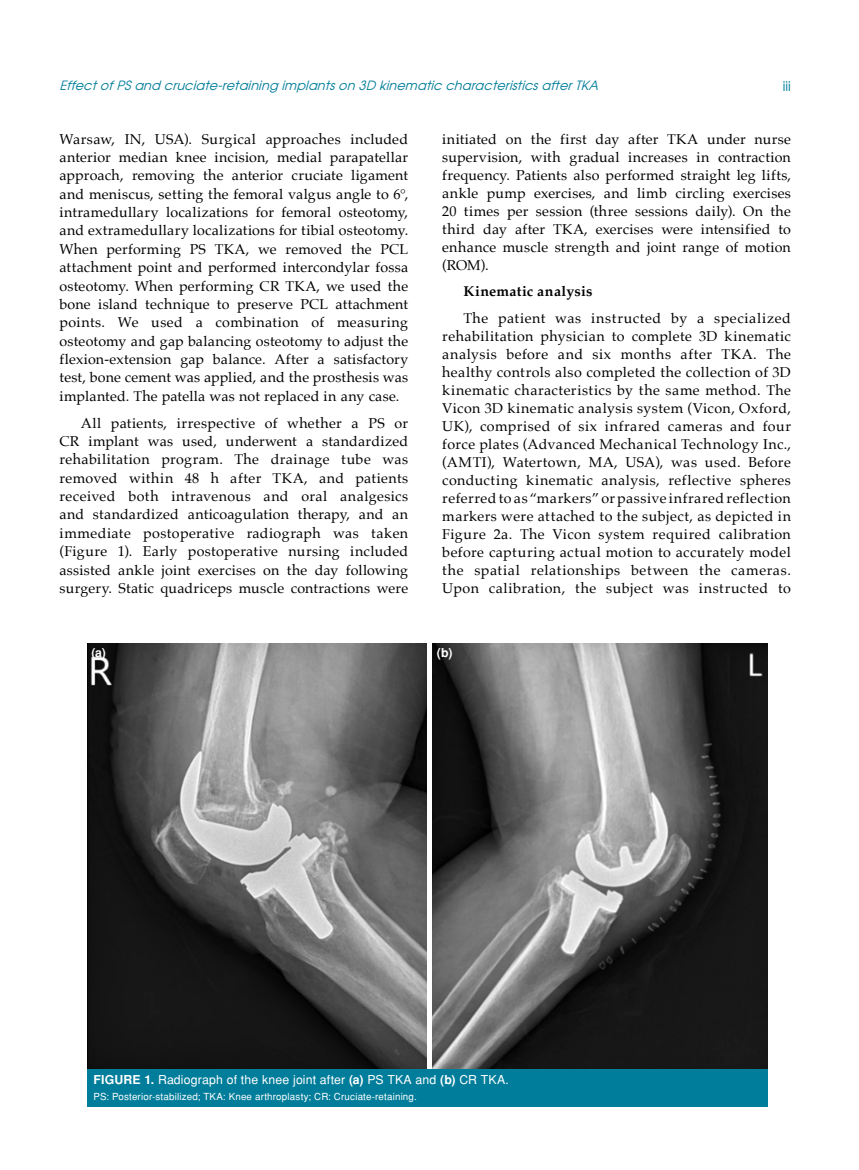
<style>
.page{position:relative;width:859px;height:1170px;background:#fff}
.page>*{position:absolute;margin:0;border:0;box-sizing:border-box;transform-origin:0 0}
.t1{font:14.25px/18.3px "Palatino";letter-spacing:.02em;color:#000;text-align:justify}
.t2{font:700 14.25px "Palatino";letter-spacing:.025em;color:#000}
.t3{font:13.5px "Avant Garde Tr";color:#007d9a}
.t4{font:italic 12.75px "Avant Garde Tr";color:#007d9a}
.t5{font:12.3px "Helvetica Normal Tr";letter-spacing:.01em;color:#fff}
.t6{font:700 12.3px "Helvetica Tr";color:#fff}
.t7{font:9.75px "Helvetica Normal Tr";letter-spacing:.02em;color:#fff}
.s1{font-family:"Helvetica Tr";font-weight:700}
</style>
<div class="page">
<img style="left:87px;top:643px;width:681px;height:427px">
<hr style="left:428px;top:642px;width:4px;height:429px;background:#fff">
<div style="left:87px;top:1068px;width:680px;height:38px;background:#007d9a"></div>
<p class="t4" style="left:60px;top:78px;width:544px">EffectofPSand cruciate-retaining implantson 3D kinematic characteristicsafterTKA</p>
<p class="t3" style="left:783px;top:77px;width:10px">iii</p>
<p class="t1" style="left:60px;top:129px;width:350px">Warsaw, IN, USA). Surgical approaches included anterior median knee incision, medial parapatellar approach, removing the anterior cruciate ligament and meniscus, setting the femoral valgus angle to 6°, intramedullary localizations for femoral osteotomy, and extramedullary localizations for tibial osteotomy.<br>When performing PS TKA, we removed the PCL attachment point and performed intercondylar fossa osteotomy. When performing CR TKA, we used the bone island technique to preserve PCL attachment points. We used a combination of measuring osteotomy and gap balancing osteotomy to adjust the flexion-extension gap balance. After a satisfactory test, bone cement was applied, and the prosthesis was implanted. The patella was not replaced in any case.</p>
<p class="t1" style="left:60px;top:413px;width:350px;text-indent:21px">All patients, irrespective of whether a PS or CR implant was used, underwent a standardized rehabilitation program. The drainage tube was removed within 48 h after TKA, and patients received both intravenous and oral analgesics and standardized anticoagulation therapy, and an immediate postoperative radiograph was taken (Figure 1). Early postoperative nursing included assisted ankle joint exercises on the day following surgery. Static quadriceps muscle contractions were</p>
<p class="t1" style="left:442px;top:130px;width:350px">initiated on the first day after TKA under nurse supervision, with gradual increases in contraction frequency. Patients also performed straight leg lifts, ankle pump exercises, and limb circling exercises 20 times per session (three sessions daily). On the third day after TKA, exercises were intensified to enhance muscle strength and joint range of motion (ROM).</p>
<p class="t2" style="left:463px;top:279px;width:130px">Kinematic analysis</p>
<p class="t1" style="left:442px;top:309px;width:350px;text-indent:21px">The patient was instructed by a specialized rehabilitation physician to complete 3D kinematic analysis before and six months after TKA. The healthy controls also completed the collection of 3D kinematic characteristics by the same method. The Vicon 3D kinematic analysis system (Vicon, Oxford, UK), comprised of six infrared cameras and four force plates (Advanced Mechanical Technology Inc., (AMTI), Watertown, MA, USA), was used. Before conducting kinematic analysis, reflective spheres referred to as “markers” or passive infrared reflection markers were attached to the subject, as depicted in Figure 2a. The Vicon system required calibration before capturing actual motion to accurately model the spatial relationships between the cameras.<br>Upon calibration, the subject was instructed to</p>
<p class="t6" style="left:91px;top:645px;width:16px">(a)</p>
<p class="t6" style="left:437px;top:645px;width:17px">(b)</p>
<p class="t5" style="left:94px;top:1072px;width:417px"><span class="s1">FIGURE 1.</span> Radiograph of the knee joint after <span class="s1">(a)</span> PS TKA and <span class="s1">(b)</span> CR TKA.</p>
<p class="t7" style="left:94px;top:1090px;width:325px">PS: Posterior-stabilized; TKA: Knee arthroplasty; CR: Cruciate-retaining.</p>
</div>
